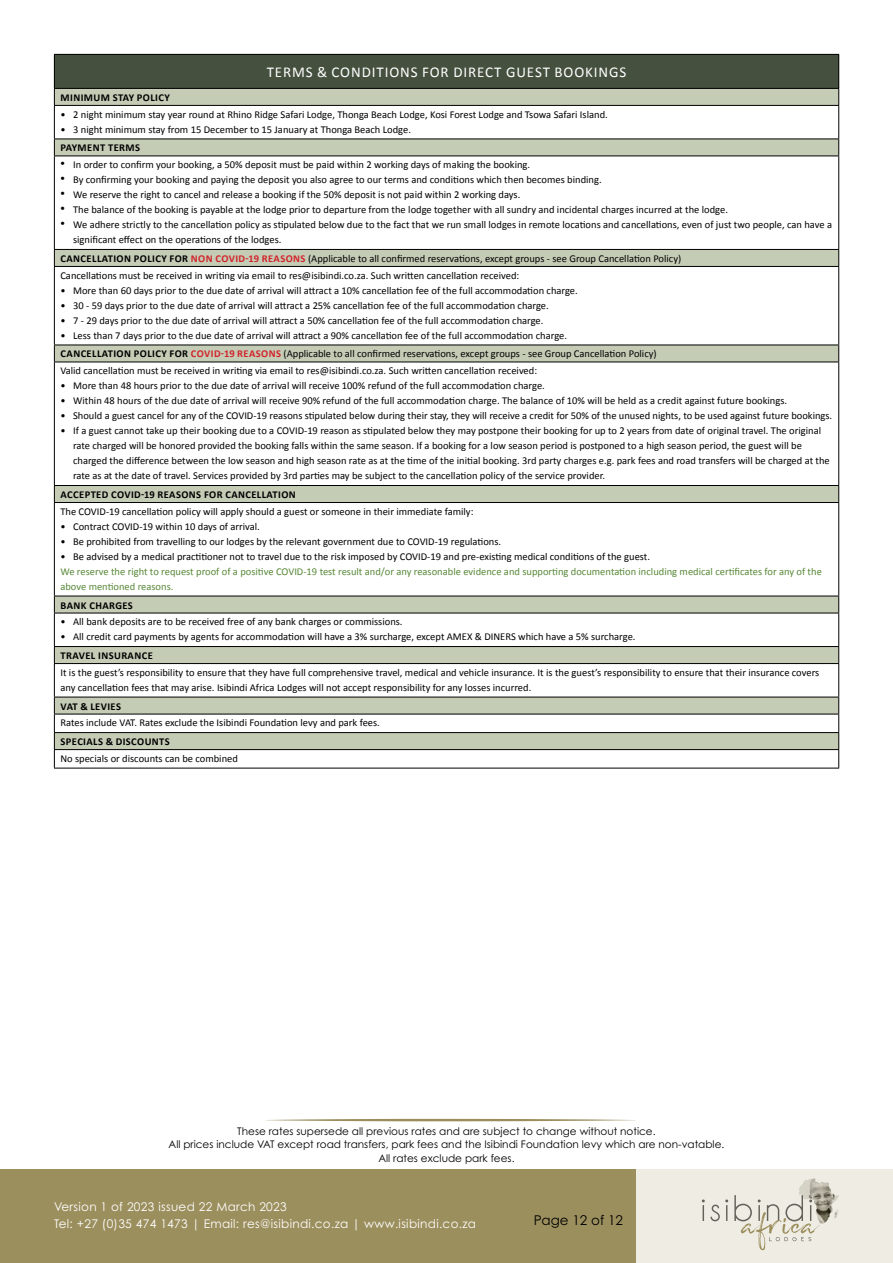
<style>
.page{position:relative;width:893px;height:1263px;background:#fff}
.page>*{position:absolute;margin:0;border:0;box-sizing:border-box;transform-origin:0 0}
.t1{font:15px "Calibri";letter-spacing:.06em;color:#fff}
.t2{font:13.5px "Century Gothic Pro";color:#000}
.t3{font:12px/16.5px "Century Gothic Pro";letter-spacing:.025em;color:#fff}
.t4{font:10.5px/15px "Calibri";color:#000}
.t5{font:10.5px/13.5px "Century Gothic Pro";color:#000;text-align:center}
.t6{font:10.5px/15px "Calibri";color:#588838}
.t7{font:700 10.5px "Calibri";letter-spacing:.04em;color:#000}
.s1{font-family:"Myriad Pro";font-weight:300;font-size:18px}
.s2{font-weight:700}
.s3{font-weight:700;color:#d2232a}
</style>
<div class="page">
<svg style="left:636px;top:1169px;width:257px;height:94px;fill:#eeece3"></svg>
<div style="left:0;top:1169px;width:636px;height:94px;background:#9c8f5e"></div>
<svg style="left:266px;top:1119px;width:370px;height:2px"></svg>
<div style="left:54px;top:54px;width:785px;height:34px;background:#45503e"></div>
<svg style="left:55px;top:89px;width:783px;height:660px"></svg>
<hr style="left:54px;top:54px;width:785px;height:1px;background:#000">
<hr style="left:54px;top:55px;width:1px;height:33px;background:#000">
<hr style="left:838px;top:55px;width:1px;height:33px;background:#000">
<hr style="left:54px;top:88px;width:785px;height:1px;background:#000">
<svg style="left:54px;top:89px;width:1px;height:16px"></svg>
<svg style="left:838px;top:89px;width:1px;height:16px"></svg>
<hr style="left:54px;top:105px;width:785px;height:1px;background:#000">
<hr style="left:54px;top:106px;width:1px;height:33px;background:#000">
<hr style="left:838px;top:106px;width:1px;height:33px;background:#000">
<hr style="left:54px;top:139px;width:785px;height:1px;background:#000">
<svg style="left:54px;top:139px;width:1px;height:17px"></svg>
<svg style="left:838px;top:139px;width:1px;height:17px"></svg>
<hr style="left:54px;top:156px;width:785px;height:1px;background:#000">
<hr style="left:54px;top:156px;width:1px;height:93px;background:#000">
<hr style="left:838px;top:156px;width:1px;height:93px;background:#000">
<hr style="left:54px;top:249px;width:785px;height:1px;background:#000">
<svg style="left:54px;top:250px;width:1px;height:16px"></svg>
<svg style="left:838px;top:250px;width:1px;height:16px"></svg>
<hr style="left:54px;top:266px;width:785px;height:1px;background:#000">
<hr style="left:54px;top:267px;width:1px;height:78px;background:#000">
<hr style="left:838px;top:267px;width:1px;height:78px;background:#000">
<hr style="left:54px;top:345px;width:785px;height:1px;background:#000">
<svg style="left:54px;top:345px;width:1px;height:17px"></svg>
<svg style="left:838px;top:345px;width:1px;height:17px"></svg>
<hr style="left:54px;top:362px;width:785px;height:1px;background:#000">
<hr style="left:54px;top:362px;width:1px;height:123px;background:#000">
<hr style="left:838px;top:362px;width:1px;height:123px;background:#000">
<hr style="left:54px;top:485px;width:785px;height:1px;background:#000">
<svg style="left:54px;top:486px;width:1px;height:16px"></svg>
<svg style="left:838px;top:486px;width:1px;height:16px"></svg>
<hr style="left:54px;top:502px;width:785px;height:1px;background:#000">
<hr style="left:54px;top:503px;width:1px;height:93px;background:#000">
<hr style="left:838px;top:503px;width:1px;height:93px;background:#000">
<hr style="left:54px;top:596px;width:785px;height:1px;background:#000">
<svg style="left:54px;top:596px;width:1px;height:17px"></svg>
<svg style="left:838px;top:596px;width:1px;height:17px"></svg>
<hr style="left:54px;top:613px;width:785px;height:1px;background:#000">
<hr style="left:54px;top:613px;width:1px;height:33px;background:#000">
<hr style="left:838px;top:613px;width:1px;height:33px;background:#000">
<hr style="left:54px;top:646px;width:785px;height:1px;background:#000">
<svg style="left:54px;top:647px;width:1px;height:16px"></svg>
<svg style="left:838px;top:647px;width:1px;height:16px"></svg>
<hr style="left:54px;top:663px;width:785px;height:1px;background:#000">
<hr style="left:54px;top:664px;width:1px;height:33px;background:#000">
<hr style="left:838px;top:664px;width:1px;height:33px;background:#000">
<hr style="left:54px;top:697px;width:785px;height:1px;background:#000">
<hr style="left:54px;top:714px;width:785px;height:1px;background:#000">
<hr style="left:54px;top:732px;width:785px;height:1px;background:#000">
<hr style="left:54px;top:749px;width:785px;height:1px;background:#000">
<svg style="left:54px;top:697px;width:1px;height:71px"></svg>
<svg style="left:838px;top:697px;width:1px;height:71px"></svg>
<hr style="left:54px;top:768px;width:785px;height:1px;background:#000">
<h1 class="t1" style="left:267px;top:62px;width:361px">TERMS &amp; CONDITIONS FOR DIRECT GUEST BOOKINGS</h1>
<p class="t7" style="left:61px;top:90px;width:111px">MINIMUM STAY POLICY</p>
<p class="t4" style="left:60px;top:106px;width:549px">• 2 night minimum stay year round at Rhino Ridge Safari Lodge, Thonga Beach Lodge, Kosi Forest Lodge and Tsowa Safari Island.</p>
<p class="t4" style="left:60px;top:121px;width:352px">• 3 night minimum stay from 15 December to 15 January at Thonga Beach Lodge.</p>
<p class="t7" style="left:61px;top:140px;width:81px">PAYMENT TERMS</p>
<p class="t4" style="left:60px;top:157px;width:471px"><span class="s1">•</span> In order to confirm your booking, a 50% deposit must be paid within 2 working days of making the booking.</p>
<p class="t4" style="left:60px;top:172px;width:543px"><span class="s1">•</span> By confirming your booking and paying the deposit you also agree to our terms and conditions which then becomes binding.</p>
<p class="t4" style="left:60px;top:187px;width:461px"><span class="s1">•</span> We reserve the right to cancel and release a booking if the 50% deposit is not paid within 2 working days.</p>
<p class="t4" style="left:60px;top:202px;width:669px"><span class="s1">•</span> The balance of the booking is payable at the lodge prior to departure from the lodge together with all sundry and incidental charges incurred at the lodge.</p>
<p class="t4" style="left:73px;top:217px;width:760px;text-indent:-13px"><span class="s1">•</span> We adhere strictly to the cancellation policy as stipulated below due to the fact that we run small lodges in remote locations and cancellations, even of just two people, can have a significant effect on the operations of the lodges.</p>
<p class="t4" style="left:60px;top:250px;width:622px;line-height:16.6px"><span class="s2">CANCELLATION POLICY FOR</span> <span class="s3">NON COVID-19 REASONS</span> (Applicable to all confirmed reservations, except groups - see Group Cancellation Policy)<br>Cancellations must be received in writing via email to res@isibindi.co.za. Such written cancellation received:</p>
<p class="t4" style="left:60px;top:282px;width:519px">• More than 60 days prior to the due date of arrival will attract a 10% cancellation fee of the full accommodation charge.</p>
<p class="t4" style="left:60px;top:297px;width:490px">• 30 - 59 days prior to the due date of arrival will attract a 25% cancellation fee of the full accommodation charge.</p>
<p class="t4" style="left:60px;top:312px;width:485px">• 7 - 29 days prior to the due date of arrival will attract a 50% cancellation fee of the full accommodation charge.</p>
<p class="t4" style="left:60px;top:325px;width:598px;line-height:18.8px">• Less than 7 days prior to the due date of arrival will attract a 90% cancellation fee of the full accommodation charge.<br><span class="s2">CANCELLATION POLICY FOR</span> <span class="s3">COVID-19 REASONS</span> (Applicable to all confirmed reservations, except groups - see Group Cancellation Policy)</p>
<p class="t4" style="left:60px;top:363px;width:478px">Valid cancellation must be received in writing via email to res@isibindi.co.za. Such written cancellation received:</p>
<p class="t4" style="left:60px;top:378px;width:486px">• More than 48 hours prior to the due date of arrival will receive 100% refund of the full accommodation charge.</p>
<p class="t4" style="left:60px;top:393px;width:728px">• Within 48 hours of the due date of arrival will receive 90% refund of the full accommodation charge. The balance of 10% will be held as a credit against future bookings.</p>
<p class="t4" style="left:60px;top:408px;width:773px">• Should a guest cancel for any of the COVID-19 reasons stipulated below during their stay, they will receive a credit for 50% of the unused nights, to be used against future bookings.</p>
<p class="t4" style="left:73px;top:423px;width:758px;text-indent:-13px">• If a guest cannot take up their booking due to a COVID-19 reason as stipulated below they may postpone their booking for up to 2 years from date of original travel. The original rate charged will be honored provided the booking falls within the same season. If a booking for a low season period is postponed to a high season period, the guest will be charged the difference between the low season and high season rate as at the time of the initial booking. 3rd party charges e.g. park fees and road transfers will be charged at the rate as at the date of travel. Services provided by 3rd parties may be subject to the cancellation policy of the service provider.</p>
<p class="t7" style="left:61px;top:487px;width:237px">ACCEPTED COVID-19 REASONS FOR CANCELLATION</p>
<p class="t4" style="left:60px;top:503px;width:415px">The COVID-19 cancellation policy will apply should a guest or someone in their immediate family:</p>
<p class="t4" style="left:60px;top:518px;width:201px">• Contract COVID-19 within 10 days of arrival.</p>
<p class="t4" style="left:60px;top:533px;width:442px">• Be prohibited from travelling to our lodges by the relevant government due to COVID-19 regulations.</p>
<p class="t4" style="left:60px;top:548px;width:591px">• Be advised by a medical practitioner not to travel due to the risk imposed by COVID-19 and pre-existing medical conditions of the guest.</p>
<p class="t6" style="left:60px;top:563px;width:763px">We reserve the right to request proof of a positive COVID-19 test result and/or any reasonable evidence and supporting documentation including medical certificates for any of the above mentioned reasons.</p>
<p class="t7" style="left:61px;top:598px;width:74px">BANK CHARGES</p>
<p class="t4" style="left:60px;top:614px;width:344px">• All bank deposits are to be received free of any bank charges or commissions.</p>
<p class="t4" style="left:60px;top:629px;width:577px">• All credit card payments by agents for accommodation will have a 3% surcharge, except AMEX &amp; DINERS which have a 5% surcharge.</p>
<p class="t7" style="left:61px;top:648px;width:94px">TRAVEL INSURANCE</p>
<p class="t4" style="left:60px;top:664px;width:760px">It is the guest’s responsibility to ensure that they have full comprehensive travel, medical and vehicle insurance. It is the guest’s responsibility to ensure that their insurance covers any cancellation fees that may arise. Isibindi Africa Lodges will not accept responsibility for any losses incurred.</p>
<p class="t7" style="left:61px;top:699px;width:62px">VAT &amp; LEVIES</p>
<p class="t4" style="left:60px;top:715px;width:321px">Rates include VAT. Rates exclude the Isibindi Foundation levy and park fees.</p>
<p class="t7" style="left:61px;top:734px;width:111px">SPECIALS &amp; DISCOUNTS</p>
<p class="t4" style="left:60px;top:750px;width:179px">No specials or discounts can be combined</p>
<p class="t5" style="left:169px;top:1124px;width:557px">These rates supersede all previous rates and are subject to change without notice.<br>All prices include VAT except road transfers, park fees and the Isibindi Foundation levy which are non-vatable.<br>All rates exclude park fees.</p>
<p class="t3" style="left:54px;top:1199px;width:424px">Version 1 of 2023 issued 22 March 2023<br>Tel: +27 (0)35 474 1473 | Email: res@isibindi.co.za | www.isibindi.co.za</p>
<p class="t2" style="left:534px;top:1212px;width:91px">Page 12 of 12</p>
</div>
